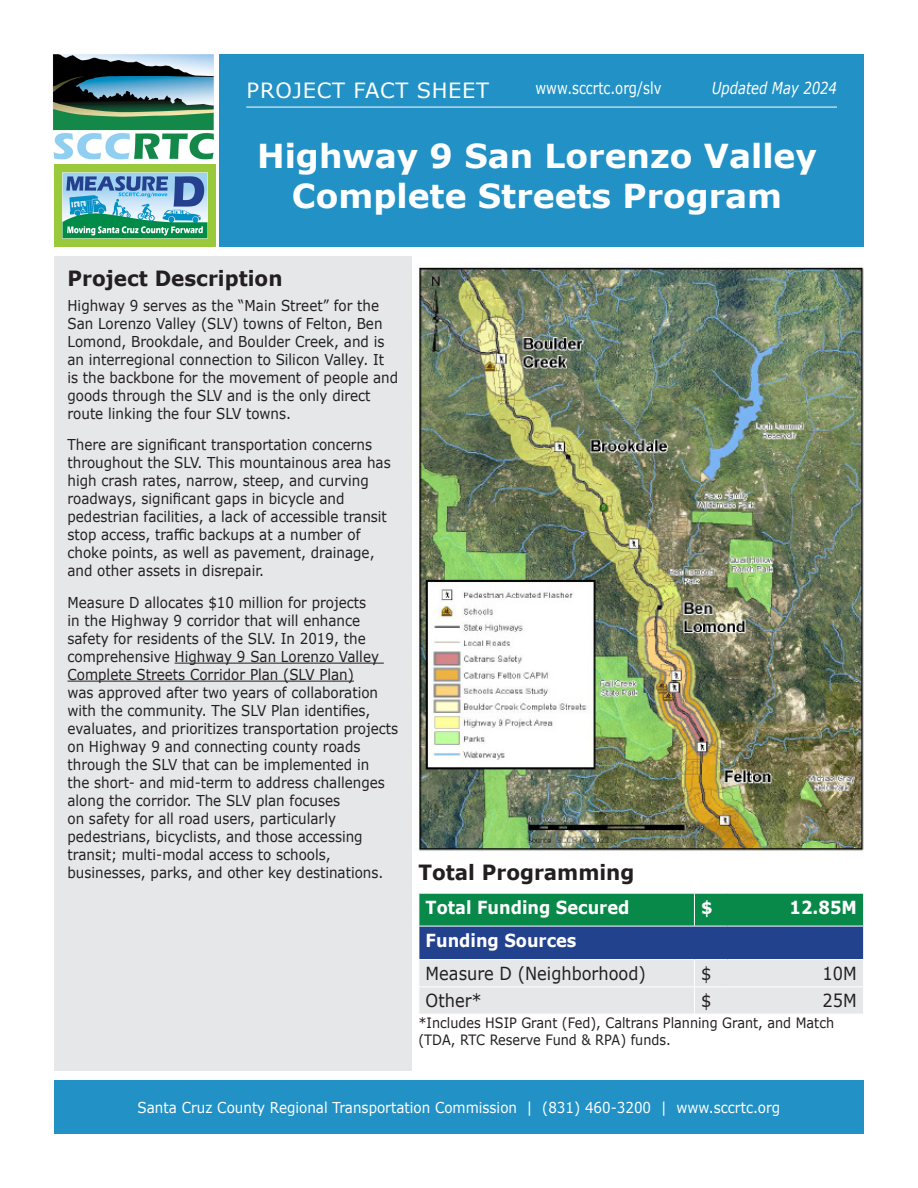
<style>
.page{position:relative;width:918px;height:1188px;background:#fff}
.page>*{position:absolute;margin:0;border:0;box-sizing:border-box;transform-origin:0 0}
.t1{font:700 33px/39.6px "Verdana";color:#fff;text-align:center}
.Copy_Heading{font:700 21px "Verdana";color:#231f20;scale:.95 1}
.t2{font:21px "Verdana";letter-spacing:.035em;color:#fff}
.Table_Text{font:700 18px "Verdana";color:#fff;scale:.9 1}
.Table_Text-2{font:18px "Verdana";color:#231f20;scale:.9 1}
.Table_Text_Right_Align{font:700 18px "Verdana";color:#fff;scale:.9 1}
.Table_Text_Right_Align-2{font:18px "Verdana";color:#231f20;scale:.9 1}
.Header_Update_Date{font:16.5px "Verdana";color:#fff;scale:.8 1}
.t3{font:italic 16.5px "Verdana";color:#fff;scale:.8 1}
.Copy_Text{font:15px/18px "Verdana";color:#231f20;scale:.9 1}
.t4{font:15px "Verdana";color:#fff;scale:.9 1}
.Copy_Text-2{font:14.25px/17.1px "Verdana";color:#231f20;scale:.9 1}
</style>
<div class="page">
<div style="left:219px;top:55px;width:645px;height:192px;background:#2292c6"></div>
<hr style="left:246px;top:107px;width:591px;height:1px;background:#fff">
<div style="left:54px;top:1080px;width:810px;height:54px;background:#2292c6"></div>
<img style="left:52px;top:54px;width:162px;height:106px">
<img style="left:54px;top:165px;width:162px;height:82px">
<div style="left:54px;top:256px;width:358px;height:815px;background:#e6e7e9"></div>
<hr style="left:175px;top:663px;width:209px;height:1px;background:#231f20">
<hr style="left:68px;top:681px;width:286px;height:1px;background:#231f20">
<img style="left:419px;top:267px;width:445px;height:584px">
<div style="left:419px;top:894px;width:444px;height:32px;background:#098949"></div>
<div style="left:419px;top:926px;width:445px;height:34px;background:#22428e"></div>
<hr style="left:694px;top:894px;width:1px;height:32px;background:#fff">
<div style="left:419px;top:960px;width:444px;height:54px;background:#e6e7e9"></div>
<hr style="left:418px;top:986px;width:276px;height:1px;background:#fff">
<hr style="left:694px;top:986px;width:33px;height:1px;background:#fff">
<hr style="left:727px;top:986px;width:137px;height:1px;background:#fff">
<hr style="left:418px;top:926px;width:276px;height:1px;background:#fff">
<hr style="left:694px;top:926px;width:33px;height:1px;background:#fff">
<hr style="left:727px;top:926px;width:137px;height:1px;background:#fff">
<hr style="left:863px;top:926px;width:1px;height:33px;background:#fff">
<hr style="left:418px;top:959px;width:276px;height:1px;background:#fff">
<hr style="left:694px;top:959px;width:33px;height:1px;background:#fff">
<hr style="left:727px;top:959px;width:137px;height:1px;background:#fff">
<h2 class="t2" style="left:247px;top:76px;width:244px">PROJECT FACT SHEET</h2>
<p class="Header_Update_Date" style="left:535px;top:76px;width:159px">www.sccrtc.org/slv</p>
<p class="t3" style="left:712px;top:77px;width:158px">Updated May 2024</p>
<h1 class="t1" style="left:257px;top:136px;width:561px">Highway 9 San Lorenzo Valley<br>Complete Streets Program</h1>
<p class="Copy_Heading" style="left:68px;top:264px;width:228px">Project Description</p>
<p class="Copy_Text" style="left:68px;top:296px;width:369px">Highway 9 serves as the “Main Street” for the San Lorenzo Valley (SLV) towns of Felton, Ben Lomond, Brookdale, and Boulder Creek, and is an interregional connection to Silicon Valley. It is the backbone for the movement of people and goods through the SLV and is the only direct route linking the four SLV towns.</p>
<p class="Copy_Text" style="left:68px;top:436px;width:361px">There are significant transportation concerns throughout the SLV. This mountainous area has high crash rates, narrow, steep, and curving roadways, significant gaps in bicycle and pedestrian facilities, a lack of accessible transit stop access, traffic backups at a number of choke points, as well as pavement, drainage, and other assets in disrepair.</p>
<p class="Copy_Text" style="left:68px;top:593px;width:369px">Measure D allocates $10 million for projects<br>in the Highway 9 corridor that will enhance safety for residents of the SLV. In 2019, the comprehensive Highway 9 San Lorenzo Valley Complete Streets Corridor Plan (SLV Plan)<br>was approved after two years of collaboration with the community. The SLV Plan identifies, evaluates, and prioritizes transportation projects on Highway 9 and connecting county roads through the SLV that can be implemented in<br>the short- and mid-term to address challenges along the corridor. The SLV plan focuses<br>on safety for all road users, particularly pedestrians, bicyclists, and those accessing transit; multi-modal access to schools, businesses, parks, and other key destinations.</p>
<p class="Copy_Heading" style="left:418px;top:858px;width:229px">Total Programming</p>
<p class="Table_Text" style="left:426px;top:894px;width:228px">Total Funding Secured</p>
<p class="Table_Text" style="left:701px;top:894px;width:14px">$</p>
<p class="Table_Text_Right_Align" style="left:790px;top:894px;width:76px">12.85M</p>
<p class="Table_Text" style="left:426px;top:927px;width:169px">Funding Sources</p>
<p class="Table_Text-2" style="left:426px;top:961px;width:246px">Measure D (Neighborhood)</p>
<p class="Table_Text-2" style="left:701px;top:961px;width:13px">$</p>
<p class="Table_Text_Right_Align-2" style="left:823px;top:961px;width:40px">10M</p>
<p class="Table_Text-2" style="left:426px;top:988px;width:64px">Other*</p>
<p class="Table_Text-2" style="left:701px;top:988px;width:13px">$</p>
<p class="Table_Text_Right_Align-2" style="left:823px;top:988px;width:40px">25M</p>
<p class="Copy_Text-2" style="left:418px;top:1014px;width:463px">*Includes HSIP Grant (Fed), Caltrans Planning Grant, and Match (TDA, RTC Reserve Fund &amp; RPA) funds.</p>
<p class="t4" style="left:138px;top:1097px;width:716px">Santa Cruz County Regional Transportation Commission | (831) 460-3200 | www.sccrtc.org</p>
</div>
